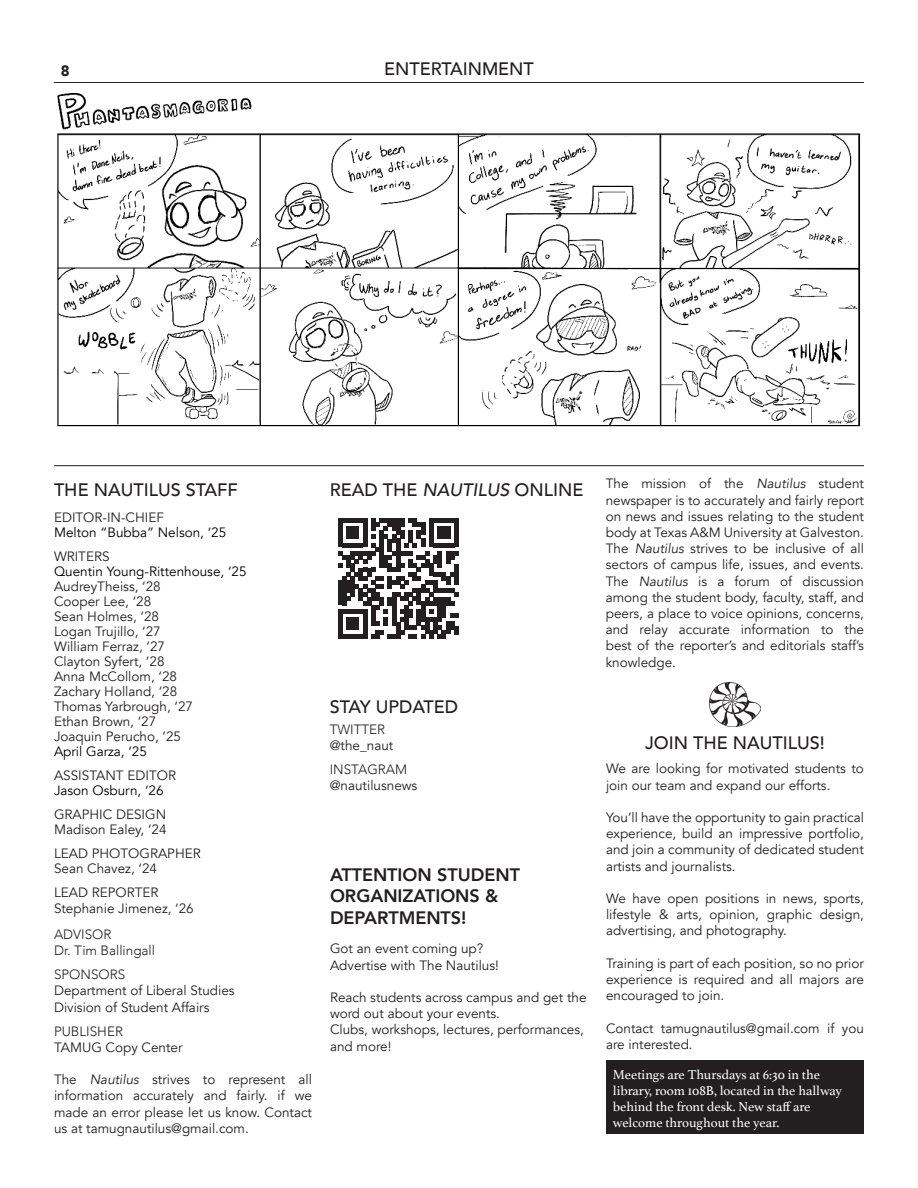
<style>
.page{position:relative;width:918px;height:1188px;background:#fff}
.page>*{position:absolute;margin:0;border:0;box-sizing:border-box;transform-origin:0 0}
.CONT{font:500 18px "Avenir";color:#231f20}
.CONT-2{font:800 18px/21.6px "Avenir";color:#231f20}
.t1{font:900 15px "Avenir";color:#231f20}
.t2{font:13.5px/16.2px "Avenir";color:#231f20;text-align:justify}
.Copy{font:13.5px/16.2px "Athelas";color:#fff}
.t3{font:13.5px "Avenir";color:#000}
.t4{font:300 13.5px "Avenir";color:#231f20}
.s1{font-style:italic}
</style>
<div class="page">
<img style="left:710px;top:683px;width:50px;height:43px">
<hr style="left:54px;top:465px;width:810px;height:1px;background:#231f20">
<svg style="left:338px;top:518px;width:120px;height:120px"></svg>
<img style="left:56px;top:93px;width:805px;height:334px">
<hr style="left:54px;top:82px;width:810px;height:1px;background:#231f20">
<div style="left:606px;top:1060px;width:258px;height:74px;background:#231f20"></div>
<p class="t1" style="left:61px;top:58px;width:10px">8</p>
<p class="CONT" style="left:384px;top:53px;width:151px">ENTERTAINMENT</p>
<p class="CONT" style="left:54px;top:474px;width:185px">THE NAUTILUS STAFF</p>
<p class="t2" style="left:54px;top:509px;width:111px">EDITOR-IN-CHIEF</p>
<p class="t3" style="left:54px;top:524px;width:174px">Melton “Bubba” Nelson, ‘25</p>
<p class="t2" style="left:54px;top:548px;width:57px">WRITERS</p>
<p class="t3" style="left:54px;top:563px;width:194px">Quentin Young-Rittenhouse, ‘25</p>
<p class="t2" style="left:54px;top:578px;width:108px">AudreyTheiss, ‘28</p>
<p class="t2" style="left:54px;top:593px;width:99px">Cooper Lee, ‘28</p>
<p class="t2" style="left:54px;top:608px;width:107px">Sean Holmes, ‘28</p>
<p class="t2" style="left:54px;top:623px;width:108px">Logan Trujillo, ‘27</p>
<p class="t2" style="left:54px;top:638px;width:113px">William Ferraz, ‘27</p>
<p class="t2" style="left:54px;top:653px;width:112px">Clayton Syfert, ‘28</p>
<p class="t2" style="left:54px;top:668px;width:125px">Anna McCollom, ‘28</p>
<p class="t2" style="left:54px;top:683px;width:125px">Zachary Holland, ‘28</p>
<p class="t2" style="left:54px;top:698px;width:141px">Thomas Yarbrough, ‘27</p>
<p class="t2" style="left:54px;top:713px;width:104px">Ethan Brown, ‘27</p>
<p class="t2" style="left:54px;top:728px;width:129px">Joaquin Perucho, ’25</p>
<p class="t3" style="left:54px;top:743px;width:95px">April Garza, ‘25</p>
<p class="t2" style="left:54px;top:767px;width:124px">ASSISTANT EDITOR</p>
<p class="t3" style="left:54px;top:782px;width:111px">Jason Osburn, ‘26</p>
<p class="t2" style="left:54px;top:806px;width:114px">GRAPHIC DESIGN</p>
<p class="t2" style="left:54px;top:821px;width:114px">Madison Ealey, ‘24</p>
<p class="t2" style="left:54px;top:845px;width:148px">LEAD PHOTOGRAPHER</p>
<p class="t2" style="left:54px;top:860px;width:105px">Sean Chavez, ‘24</p>
<p class="t2" style="left:54px;top:884px;width:106px">LEAD REPORTER</p>
<p class="t2" style="left:54px;top:900px;width:141px">Stephanie Jimenez, ‘26</p>
<p class="t4" style="left:54px;top:926px;width:59px">ADVISOR</p>
<p class="t4" style="left:54px;top:943px;width:103px">Dr. Tim Ballingall</p>
<p class="t4" style="left:54px;top:967px;width:73px">SPONSORS</p>
<p class="t2" style="left:54px;top:983px;width:182px">Department of Liberal Studies</p>
<p class="t2" style="left:54px;top:999px;width:157px">Division of Student Affairs</p>
<p class="t4" style="left:54px;top:1023px;width:71px">PUBLISHER</p>
<p class="t2" style="left:54px;top:1039px;width:130px">TAMUG Copy Center</p>
<p class="t2" style="left:54px;top:1072px;width:260px">The <span class="s1">Nautilus</span> strives to represent all information accurately and fairly. if we made an error please let us know. Contact us at tamugnautilus@gmail.com.</p>
<p class="CONT" style="left:330px;top:474px;width:255px">READ THE <span class="s1">NAUTILUS</span> ONLINE</p>
<p class="CONT" style="left:330px;top:691px;width:130px">STAY UPDATED</p>
<p class="t4" style="left:330px;top:721px;width:57px">TWITTER</p>
<p class="t2" style="left:330px;top:738px;width:65px">@the_naut</p>
<p class="t4" style="left:330px;top:762px;width:79px">INSTAGRAM</p>
<p class="t2" style="left:330px;top:778px;width:89px">@nautilusnews</p>
<p class="CONT-2" style="left:330px;top:864px;width:192px">ATTENTION STUDENT<br>ORGANIZATIONS &amp;<br>DEPARTMENTS!</p>
<p class="t2" style="left:330px;top:941px;width:155px">Got an event coming up?</p>
<p class="t2" style="left:330px;top:957px;width:170px">Advertise with The Nautilus!</p>
<p class="t2" style="left:330px;top:990px;width:258px">Reach students across campus and get the word out about your events.</p>
<p class="t2" style="left:330px;top:1022px;width:255px">Clubs, workshops, lectures, performances, and more!</p>
<p class="t2" style="left:606px;top:476px;width:260px">The mission of the <span class="s1">Nautilus</span> student newspaper is to accurately and fairly report on news and issues relating to the student body at Texas A&amp;M University at Galveston.<br>The <span class="s1">Nautilus</span> strives to be inclusive of all sectors of campus life, issues, and events.<br>The <span class="s1">Nautilus</span> is a forum of discussion among the student body, faculty, staff, and peers, a place to voice opinions, concerns, and relay accurate information to the best of the reporter’s and editorials staff’s knowledge.</p>
<p class="CONT" style="left:645px;top:727px;width:181px">JOIN THE NAUTILUS!</p>
<p class="t2" style="left:606px;top:761px;width:259px">We are looking for motivated students to join our team and expand our efforts.</p>
<p class="t2" style="left:606px;top:809px;width:260px">You’ll have the opportunity to gain practical experience, build an impressive portfolio, and join a community of dedicated student artists and journalists.</p>
<p class="t2" style="left:606px;top:890px;width:259px">We have open positions in news, sports, lifestyle &amp; arts, opinion, graphic design, advertising, and photography.</p>
<p class="t2" style="left:606px;top:955px;width:259px">Training is part of each position, so no prior experience is required and all majors are encouraged to join.</p>
<p class="t2" style="left:606px;top:1020px;width:260px">Contact tamugnautilus@gmail.com if you are interested.</p>
<p class="Copy" style="left:613px;top:1066px;width:231px">Meetings are Thursdays at 6:30 in the library, room 108B, located in the hallway behind the front desk. New staff are welcome throughout the year.</p>
</div>
